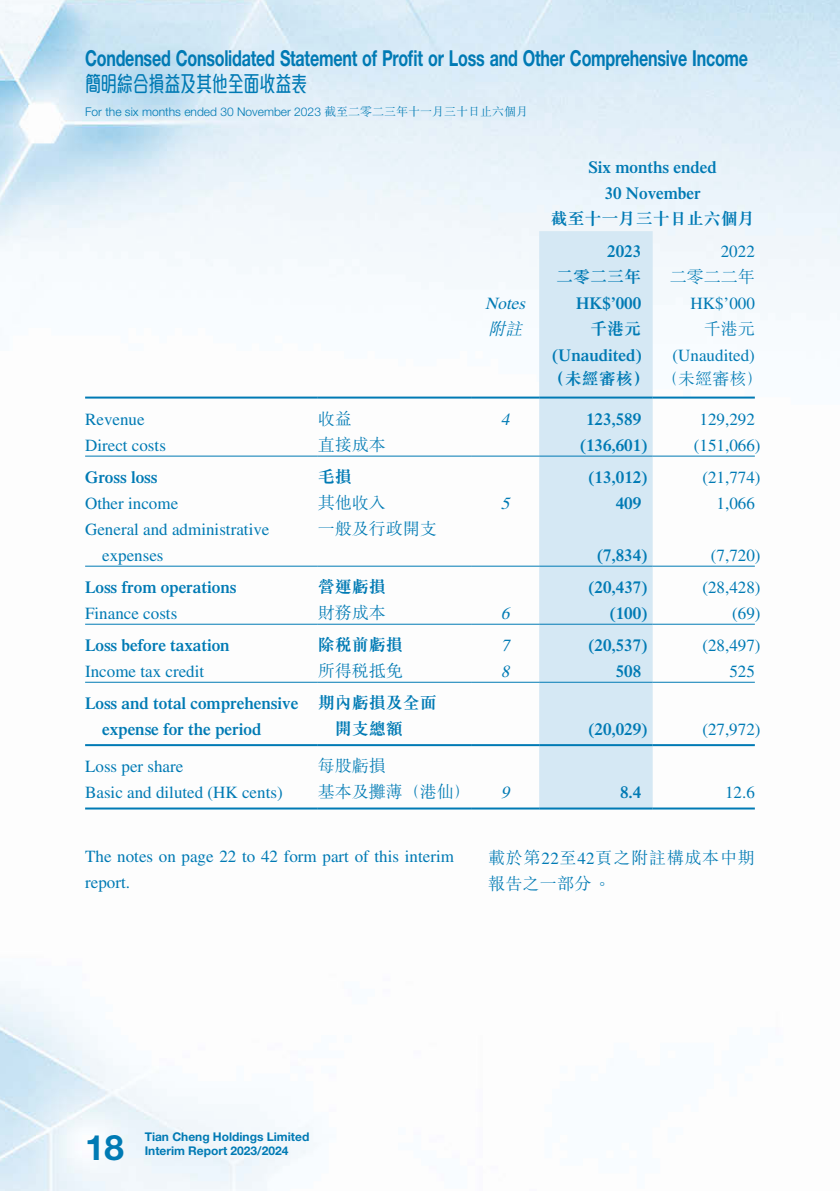
<style>
.page{position:relative;width:840px;height:1191px;background:#fff}
.page>*{position:absolute;margin:0;border:0;box-sizing:border-box;transform-origin:0 0}
.t1{font:700 35px "Helvetica Neue LT Std";color:#007ab4}
.t2{font:700 22px "Helvetica Neue LT Std";letter-spacing:-.015em;color:#007ab4;scale:.73 1}
.t3{font:500 22px "M Elle HK";letter-spacing:-.015em;color:#007ab4;scale:.73 1}
.t4{font:17px/26px "Times LT Std";color:#007ab4}
.t5{font:600 17px/26px "Times LT Std";color:#007ab4;text-align:center}
.t6{font:700 17px/26px "M Sung HK";color:#007ab4}
.t7{font:300 17px "M Sung HK";color:#007ab4}
.t8{font:300 17px/26px "M Sung HK";letter-spacing:.045em;color:#007ab4}
.t9{font:italic 17px "Times LT Std";color:#007ab4}
.t10{font:italic 300 17px "M Sung HK";color:#007ab4}
.t11{font:300 12px "Helvetica Neue LT Std";color:#007ab4}
.t12{font:700 12px/14px "Helvetica Neue LT Std";color:#007ab4}
.s1{font-family:"M Sung HK"}
.s2{font-weight:300}
.s3{font-family:"Times LT Std";font-weight:400}
</style>
<div class="page">
<img style="left:0;top:0;width:839px;height:1191px">
<div style="left:539px;top:231px;width:113px;height:165px;background:#d5e8f4"></div>
<div style="left:539px;top:398px;width:113px;height:409px;background:#d5e8f4"></div>
<hr style="left:85px;top:396px;width:232px;height:2px;background:#007ab4">
<hr style="left:317px;top:396px;width:154px;height:2px;background:#007ab4">
<hr style="left:471px;top:396px;width:68px;height:2px;background:#007ab4">
<hr style="left:539px;top:396px;width:113px;height:2px;background:#007ab4">
<hr style="left:652px;top:396px;width:102px;height:2px;background:#007ab4">
<hr style="left:85px;top:455px;width:232px;height:1px;background:#007ab4">
<hr style="left:317px;top:455px;width:154px;height:1px;background:#007ab4">
<hr style="left:471px;top:455px;width:68px;height:1px;background:#007ab4">
<hr style="left:539px;top:455px;width:113px;height:1px;background:#007ab4">
<hr style="left:652px;top:455px;width:102px;height:1px;background:#007ab4">
<hr style="left:85px;top:565px;width:232px;height:1px;background:#007ab4">
<hr style="left:317px;top:565px;width:154px;height:1px;background:#007ab4">
<hr style="left:471px;top:565px;width:68px;height:1px;background:#007ab4">
<hr style="left:539px;top:565px;width:113px;height:1px;background:#007ab4">
<hr style="left:652px;top:565px;width:102px;height:1px;background:#007ab4">
<hr style="left:85px;top:623px;width:232px;height:1px;background:#007ab4">
<hr style="left:317px;top:623px;width:154px;height:1px;background:#007ab4">
<hr style="left:471px;top:623px;width:68px;height:1px;background:#007ab4">
<hr style="left:539px;top:623px;width:113px;height:1px;background:#007ab4">
<hr style="left:652px;top:623px;width:102px;height:1px;background:#007ab4">
<hr style="left:85px;top:682px;width:232px;height:1px;background:#007ab4">
<hr style="left:317px;top:682px;width:154px;height:1px;background:#007ab4">
<hr style="left:471px;top:682px;width:68px;height:1px;background:#007ab4">
<hr style="left:539px;top:682px;width:113px;height:1px;background:#007ab4">
<hr style="left:652px;top:682px;width:102px;height:1px;background:#007ab4">
<hr style="left:85px;top:744px;width:232px;height:2px;background:#007ab4">
<hr style="left:317px;top:744px;width:154px;height:2px;background:#007ab4">
<hr style="left:471px;top:744px;width:68px;height:2px;background:#007ab4">
<hr style="left:539px;top:744px;width:113px;height:2px;background:#007ab4">
<hr style="left:652px;top:744px;width:102px;height:2px;background:#007ab4">
<hr style="left:85px;top:807px;width:232px;height:2px;background:#007ab4">
<hr style="left:317px;top:807px;width:154px;height:2px;background:#007ab4">
<hr style="left:471px;top:807px;width:68px;height:2px;background:#007ab4">
<hr style="left:539px;top:807px;width:113px;height:2px;background:#007ab4">
<hr style="left:652px;top:807px;width:102px;height:2px;background:#007ab4">
<p class="t2" style="left:85px;top:45px;width:909px">Condensed Consolidated Statement of Profit or Loss and Other Comprehensive Income</p>
<p class="t3" style="left:85px;top:69px;width:305px">簡明綜合損益及其他全面收益表</p>
<p class="t11" style="left:85px;top:104px;width:444px">For the six months ended 30 November 2023 <span class="s1">截至二零二三年十一月三十日止六個月</span></p>
<p class="t5" style="left:588px;top:154px;width:130px">Six months ended<br>30 November</p>
<p class="t6" style="left:550px;top:205px;width:205px">截至十一月三十日止六個月</p>
<p class="t5" style="left:607px;top:238px;width:35px">2023</p>
<p class="t4" style="left:720px;top:238px;width:35px">2022</p>
<p class="t6" style="left:556px;top:263px;width:86px">二零二三年</p>
<p class="t7" style="left:669px;top:265px;width:86px">二零二二年</p>
<p class="t9" style="left:485px;top:294px;width:46px">Notes</p>
<p class="t5" style="left:575px;top:290px;width:67px">HK$’000</p>
<p class="t4" style="left:690px;top:290px;width:66px">HK$’000</p>
<p class="t10" style="left:488px;top:317px;width:41px">附註</p>
<p class="t6" style="left:590px;top:315px;width:52px">千港元</p>
<p class="t7" style="left:703px;top:317px;width:52px">千港元</p>
<p class="t5" style="left:552px;top:342px;width:90px">(Unaudited)</p>
<p class="t4" style="left:672px;top:342px;width:84px">(Unaudited)</p>
<p class="t6" style="left:547px;top:365px;width:217px">（未經審核） <span class="s2">（未經審核）</span></p>
<p class="t4" style="left:85px;top:406px;width:61px">Revenue</p>
<p class="t7" style="left:317px;top:406px;width:35px">收益</p>
<p class="t9" style="left:500px;top:409px;width:14px">4</p>
<p class="t5" style="left:585px;top:405px;width:57px">123,589</p>
<p class="t4" style="left:699px;top:406px;width:57px">129,292</p>
<p class="t4" style="left:85px;top:432px;width:82px">Direct costs</p>
<p class="t7" style="left:317px;top:432px;width:69px">直接成本</p>
<p class="t5" style="left:580px;top:431px;width:68px">(136,601)</p>
<p class="t4" style="left:693px;top:432px;width:68px">(151,066)</p>
<p class="t5" style="left:85px;top:463px;width:74px">Gross loss</p>
<p class="t6" style="left:317px;top:462px;width:35px">毛損</p>
<p class="t5" style="left:588px;top:463px;width:60px">(13,012)</p>
<p class="t4" style="left:702px;top:464px;width:60px">(21,774)</p>
<p class="t4" style="left:85px;top:490px;width:95px">Other income</p>
<p class="t7" style="left:317px;top:490px;width:69px">其他收入</p>
<p class="t9" style="left:500px;top:493px;width:14px">5</p>
<p class="t5" style="left:615px;top:489px;width:27px">409</p>
<p class="t4" style="left:716px;top:490px;width:40px">1,066</p>
<p class="t4" style="left:102px;top:516px;width:169px;text-indent:-17px">General and administrative expenses</p>
<p class="t7" style="left:317px;top:516px;width:120px">一般及行政開支</p>
<p class="t5" style="left:597px;top:541px;width:51px">(7,834)</p>
<p class="t4" style="left:710px;top:542px;width:51px">(7,720)</p>
<p class="t5" style="left:85px;top:573px;width:153px">Loss from operations</p>
<p class="t6" style="left:317px;top:572px;width:69px">營運虧損</p>
<p class="t5" style="left:588px;top:573px;width:60px">(20,437)</p>
<p class="t4" style="left:702px;top:574px;width:60px">(28,428)</p>
<p class="t4" style="left:85px;top:600px;width:94px">Finance costs</p>
<p class="t7" style="left:317px;top:600px;width:69px">財務成本</p>
<p class="t9" style="left:500px;top:603px;width:14px">6</p>
<p class="t5" style="left:609px;top:599px;width:38px">(100)</p>
<p class="t4" style="left:731px;top:600px;width:30px">(69)</p>
<p class="t5" style="left:85px;top:631px;width:146px">Loss before taxation</p>
<p class="t6" style="left:317px;top:631px;width:86px">除稅前虧損</p>
<p class="t9" style="left:500px;top:635px;width:14px">7</p>
<p class="t5" style="left:588px;top:631px;width:60px">(20,537)</p>
<p class="t4" style="left:702px;top:632px;width:60px">(28,497)</p>
<p class="t4" style="left:85px;top:658px;width:120px">Income tax credit</p>
<p class="t7" style="left:317px;top:658px;width:86px">所得稅抵免</p>
<p class="t9" style="left:500px;top:661px;width:14px">8</p>
<p class="t5" style="left:615px;top:657px;width:27px">508</p>
<p class="t4" style="left:729px;top:658px;width:27px">525</p>
<p class="t5" style="left:102px;top:689px;width:197px;text-align:left;text-indent:-17px">Loss and total comprehensive expense for the period</p>
<p class="t6" style="left:334px;top:689px;width:103px;text-indent:-17px">期內虧損及全面開支總額</p>
<p class="t5" style="left:588px;top:715px;width:60px">(20,029)</p>
<p class="t4" style="left:702px;top:716px;width:60px">(27,972)</p>
<p class="t4" style="left:85px;top:753px;width:100px">Loss per share</p>
<p class="t7" style="left:317px;top:754px;width:69px">每股虧損</p>
<p class="t4" style="left:85px;top:779px;width:199px">Basic and diluted (HK cents)</p>
<p class="t7" style="left:317px;top:780px;width:154px">基本及攤薄（港仙）</p>
<p class="t9" style="left:500px;top:783px;width:14px">9</p>
<p class="t5" style="left:619px;top:779px;width:23px">8.4</p>
<p class="t4" style="left:724px;top:779px;width:31px">12.6</p>
<p class="t4" style="left:85px;top:842px;width:370px">The notes on page 22 to 42 form part of this interim report.</p>
<p class="t8" style="left:488px;top:843px;width:268px">載於第<span class="s3">22</span>至<span class="s3">42</span>頁之附註構成本中期報告之一部分。</p>
<h1 class="t1" style="left:85px;top:1126px;width:40px">18</h1>
<p class="t12" style="left:145px;top:1129px;width:166px">Tian Cheng Holdings Limited<br>Interim Report 2023/2024</p>
</div>
